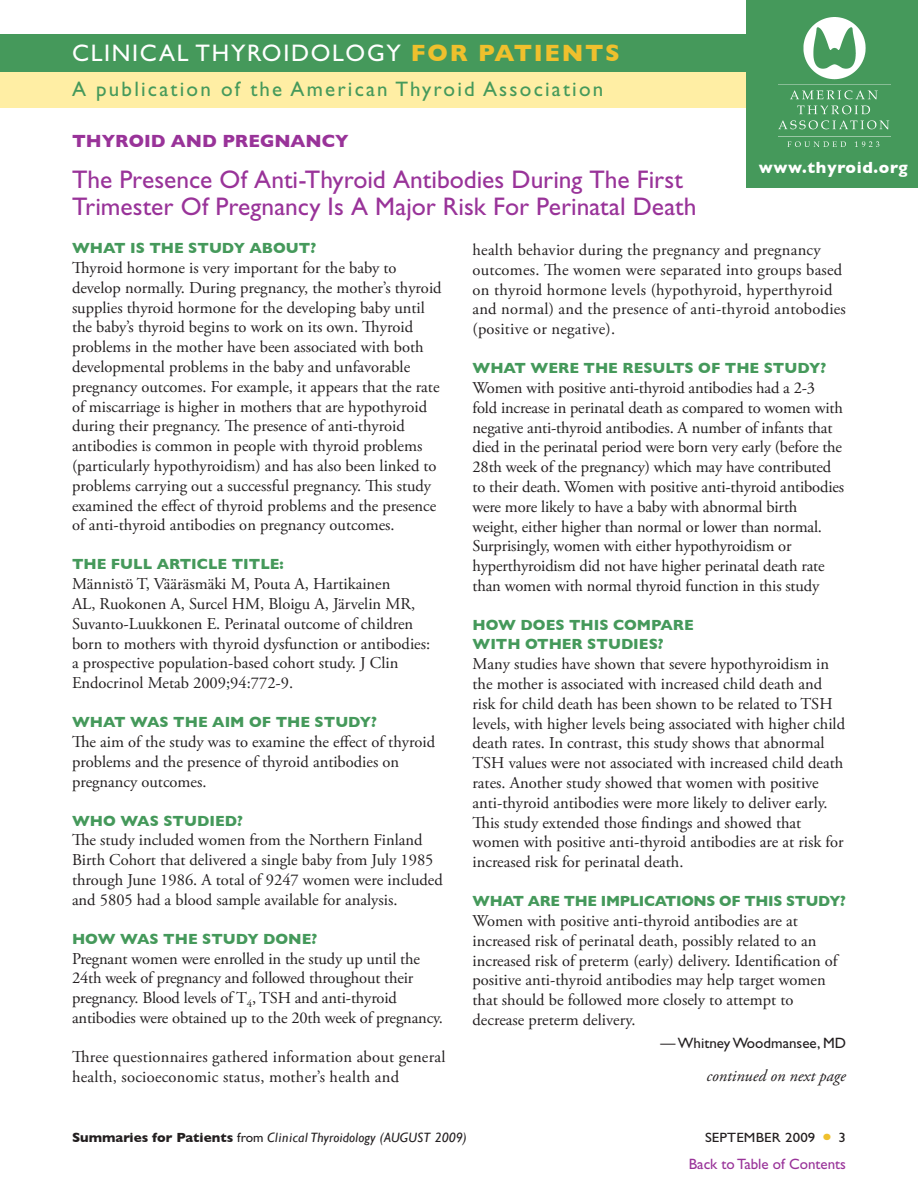
<style>
.page{position:relative;width:918px;height:1188px;background:#fff}
.page>*{position:absolute;margin:0;border:0;box-sizing:border-box;transform-origin:0 0}
.t1{font:25.5px/27px "Gill Sans Std";color:#939}
.t2{font:24px "Gill Sans Std";letter-spacing:.07em;color:#fff}
.t3{font:21px "Gill Sans Std";letter-spacing:.105em;color:#45995b}
.Topic_Header{font:700 18px "Gill Sans";color:#939}
.body_serif{font:16.5px/19.8px "Adobe Garamond Pro";color:#231f20}
.body_serif_2nd_para{font:16.5px/19.8px "Adobe Garamond Pro";letter-spacing:.015em;color:#231f20}
.body_continued_on{font:italic 16.5px "Adobe Garamond Pro";color:#231f20}
.t4{font:700 16.5px "Gill Sans";letter-spacing:.04em;color:#fff}
.question{font:700 15px/19.5px "Gill Sans";color:#45995b}
.question-2{font:700 15px "Gill Sans";letter-spacing:-.02em;color:#45995b}
.t5{font:15px "Gill Sans Std";color:#939}
.body_editor_name{font:15px "Gill Sans Std";color:#231f20}
.t6{font:italic 13.5px "Gill Sans";letter-spacing:.02em;color:#231f20}
.t7{font:13.5px "Gill Sans Std";letter-spacing:.01em;color:#231f20;scale:1.1 1}
.s1{font-family:"Gill Sans";font-weight:700;color:#efc02d}
.s2{font-weight:700;font-style:normal}
.s3{font-family:"Gill Sans Std";font-style:normal}
</style>
<div class="page">
<div style="left:0;top:70px;width:918px;height:38px;background:#ffeea4"></div>
<div style="left:0;top:35px;width:918px;height:37px;background:#45995b"></div>
<div style="left:747px;top:0;width:171px;height:188px;background:#45995b"></div>
<img style="left:778px;top:18px;width:112px;height:129px">
<p class="t2" style="left:72px;top:40px;width:550px">CLINICAL THYROIDOLOGY <span class="s1">FOR PATIENTS</span></p>
<p class="t3" style="left:72px;top:77px;width:533px">A publication of the American Thyroid Association</p>
<p class="Topic_Header" style="left:72px;top:131px;width:278px">THYROID AND PREGNANCY</p>
<p class="t1" style="left:72px;top:166px;width:626px">The Presence Of Anti-Thyroid Antibodies During The First<br>Trimester Of Pregnancy Is A Major Risk For Perinatal Death</p>
<p class="body_serif_2nd_para" style="left:472px;top:240px;width:375px">health behavior during the pregnancy and pregnancy outcomes. The women were separated into groups based on thyroid hormone levels (hypothyroid, hyperthyroid and normal) and the presence of anti-thyroid antobodies (positive or negative).</p>
<p class="question" style="left:472px;top:358px;width:355px">WHAT WERE THE RESULTS OF THE STUDY?</p>
<p class="body_serif" style="left:472px;top:378px;width:373px">Women with positive anti-thyroid antibodies had a 2-3<br>fold increase in perinatal death as compared to women with negative anti-thyroid antibodies. A number of infants that died in the perinatal period were born very early (before the 28th week of the pregnancy) which may have contributed to their death. Women with positive anti-thyroid antibodies were more likely to have a baby with abnormal birth weight, either higher than normal or lower than normal.<br>Surprisingly, women with either hypothyroidism or hyperthyroidism did not have higher perinatal death rate than women with normal thyroid function in this study</p>
<p class="question" style="left:472px;top:615px;width:223px">HOW DOES THIS COMPARE<br>WITH OTHER STUDIES?</p>
<p class="body_serif" style="left:472px;top:655px;width:374px">Many studies have shown that severe hypothyroidism in the mother is associated with increased child death and risk for child death has been shown to be related to TSH levels, with higher levels being associated with higher child death rates. In contrast, this study shows that abnormal TSH values were not associated with increased child death rates. Another study showed that women with positive anti-thyroid antibodies were more likely to deliver early.<br>This study extended those findings and showed that women with positive anti-thyroid antibodies are at risk for increased risk for perinatal death.</p>
<p class="question-2" style="left:472px;top:892px;width:375px">WHAT ARE THE IMPLICATIONS OF THIS STUDY?</p>
<p class="body_serif" style="left:472px;top:912px;width:367px">Women with positive anti-thyroid antibodies are at increased risk of perinatal death, possibly related to an increased risk of preterm (early) delivery. Identification of positive anti-thyroid antibodies may help target women that should be followed more closely to attempt to decrease preterm delivery.</p>
<p class="body_editor_name" style="left:661px;top:1034px;width:187px">—WhitneyWoodmansee, MD</p>
<p class="t4" style="left:759px;top:158px;width:150px">www.thyroid.org</p>
<p class="question" style="left:72px;top:238px;width:246px">WHAT IS THE STUDY ABOUT?</p>
<p class="body_serif" style="left:72px;top:259px;width:371px">Thyroid hormone is very important for the baby to develop normally. During pregnancy, the mother’s thyroid supplies thyroid hormone for the developing baby until the baby’s thyroid begins to work on its own. Thyroid problems in the mother have been associated with both developmental problems in the baby and unfavorable pregnancy outcomes. For example, it appears that the rate of miscarriage is higher in mothers that are hypothyroid during their pregnancy. The presence of anti-thyroid antibodies is common in people with thyroid problems (particularly hypothyroidism) and has also been linked to problems carrying out a successful pregnancy. This study examined the effect of thyroid problems and the presence of anti-thyroid antibodies on pregnancy outcomes.</p>
<p class="question" style="left:72px;top:555px;width:213px">THE FULL ARTICLE TITLE:</p>
<p class="body_serif" style="left:72px;top:575px;width:360px">Männistö T, Vääräsmäki M, Pouta A, Hartikainen<br>AL, Ruokonen A, Surcel HM, Bloigu A, Järvelin MR, Suvanto-Luukkonen E. Perinatal outcome of children born to mothers with thyroid dysfunction or antibodies: a prospective population-based cohort study. J Clin Endocrinol Metab 2009;94:772-9.</p>
<p class="question" style="left:72px;top:712px;width:307px">WHAT WAS THE AIM OF THE STUDY?</p>
<p class="body_serif" style="left:72px;top:733px;width:365px">The aim of the study was to examine the effect of thyroid problems and the presence of thyroid antibodies on pregnancy outcomes.</p>
<p class="question" style="left:72px;top:811px;width:172px">WHO WAS STUDIED?</p>
<p class="body_serif" style="left:72px;top:831px;width:372px">The study included women from the Northern Finland Birth Cohort that delivered a single baby from July 1985 through June 1986. A total of 9247 women were included and 5805 had a blood sample available for analysis.</p>
<p class="question" style="left:72px;top:929px;width:247px">HOW WAS THE STUDY DONE?</p>
<p class="body_serif" style="left:72px;top:949px;width:372px">Pregnant women were enrolled in the study up until the 24th week of pregnancy and followed throughout their pregnancy. Blood levels of T<sub>4</sub>, TSH and anti-thyroid antibodies were obtained up to the 20th week of pregnancy.</p>
<p class="body_serif_2nd_para" style="left:72px;top:1048px;width:375px">Three questionnaires gathered information about general health, socioeconomic status, mother’s health and</p>
<p class="body_continued_on" style="left:707px;top:1066px;width:141px">continued on next page</p>
<p class="t6" style="left:72px;top:1130px;width:396px"><span class="s2">Summaries for Patients</span> <span class="s3">from</span> Clinical Thyroidology (AUGUST 2009)</p>
<p class="t7" style="left:705px;top:1130px;width:102px">SEPTEMBER 2009</p>
<p class="t7" style="left:839px;top:1130px;width:8px">3</p>
<p class="t5" style="left:689px;top:1155px;width:159px">Back to Table of Contents</p>
</div>
